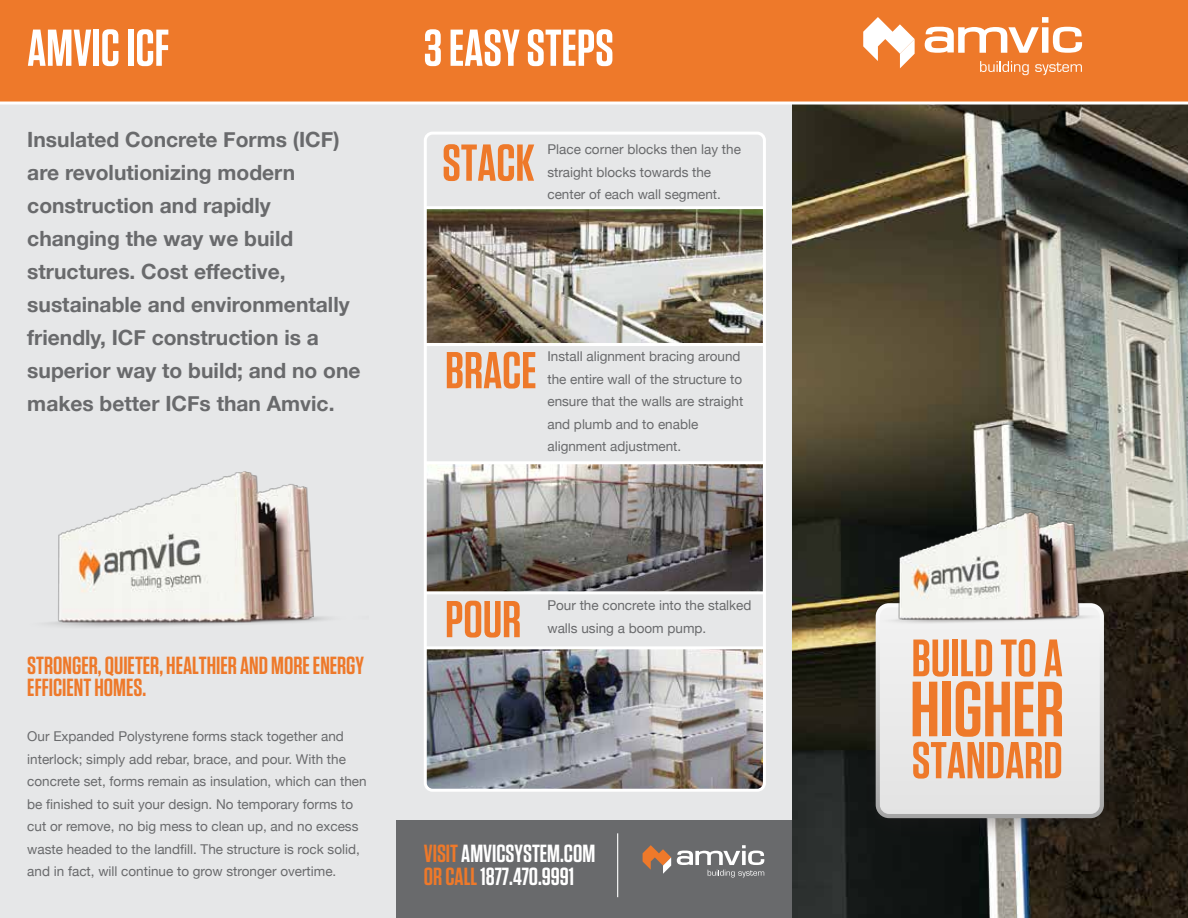
<style>
.page{position:relative;width:1188px;height:918px;background:#e6e7e8}
.page>*{position:absolute;margin:0;border:0;box-sizing:border-box;transform-origin:0 0}
.t1{font:600 78px "Tungsten";color:#ee792a}
.t2{font:600 52.5px "Tungsten";color:#ee792a}
.t3{font:600 51.75px "Tungsten";color:#ee792a}
.t4{font:600 51.75px "Tungsten";color:#fff}
.t5{font:600 24.75px/22.5px "Tungsten";color:#ee792a}
.t6{font:600 24.75px/22.5px "Tungsten";color:#fff}
.t7{font:700 21px/33px "Helvetica Neue";color:#696a6c}
.t8{font:13.5px/22.5px "Helvetica Neue";color:#696a6c}
.s1{color:#ee792a}
</style>
<div class="page">
<div style="left:397px;top:821px;width:396px;height:97px;background:#696a6c"></div>
<img style="left:793px;top:105px;width:395px;height:813px">
<div style="left:0;top:0;width:1188px;height:103px;background:#ee792a"></div>
<svg style="left:925px;top:17px;width:157px;height:36px"></svg>
<svg style="left:863px;top:17px;width:52px;height:51px"></svg>
<svg style="left:980px;top:61px;width:49px;height:14px"></svg>
<svg style="left:1035px;top:62px;width:47px;height:13px"></svg>
<hr style="left:0;top:102px;width:1188px;height:3px;background:#fff">
<img style="left:825px;top:552px;width:337px;height:323px">
<svg style="left:876px;top:603px;width:228px;height:215px"></svg>
<svg style="left:880px;top:624px;width:220px;height:190px"></svg>
<img style="left:48px;top:471px;width:279px;height:156px">
<img style="left:877px;top:512px;width:241px;height:112px">
<img style="left:428px;top:209px;width:334px;height:134px">
<img style="left:428px;top:464px;width:334px;height:127px">
<img style="left:428px;top:649px;width:334px;height:139px">
<div style="left:424px;top:132px;width:342px;height:660px;border:3px solid #fff;border-radius:7px"></div>
<hr style="left:425px;top:343px;width:339px;height:3px;background:#fff">
<hr style="left:425px;top:206px;width:339px;height:3px;background:#fff">
<hr style="left:425px;top:461px;width:338px;height:3px;background:#fff">
<hr style="left:425px;top:646px;width:339px;height:3px;background:#fff">
<hr style="left:425px;top:591px;width:338px;height:3px;background:#fff">
<svg style="left:643px;top:845px;width:28px;height:29px"></svg>
<svg style="left:677px;top:845px;width:87px;height:33px"></svg>
<hr style="left:617px;top:833px;width:1px;height:64px;background:#fff">
<h3 class="t4" style="left:27px;top:21px;width:144px">AMVIC ICF</h3>
<h3 class="t4" style="left:424px;top:21px;width:192px">3 EASY STEPS</h3>
<p class="t7" style="left:27px;top:124px;width:335px">Insulated Concrete Forms (ICF) are revolutionizing modern construction and rapidly changing the way we build structures. Cost effective, sustainable and environmentally friendly, ICF construction is a superior way to build; and no one makes better ICFs than Amvic.</p>
<h3 class="t3" style="left:442px;top:136px;width:94px">STACK</h3>
<p class="t8" style="left:547px;top:139px;width:195px">Place corner blocks then lay the straight blocks towards the center of each wall segment.</p>
<h3 class="t3" style="left:445px;top:343px;width:93px">BRACE</h3>
<p class="t8" style="left:547px;top:346px;width:197px">Install alignment bracing around the entire wall of the structure to ensure that the walls are straight and plumb and to enable alignment adjustment.</p>
<h3 class="t5" style="left:27px;top:655px;width:338px">STRONGER, QUIETER, HEALTHIER AND MORE ENERGY<br>EFFICIENT HOMES.</h3>
<p class="t8" style="left:27px;top:726px;width:341px">Our Expanded Polystyrene forms stack together and interlock; simply add rebar, brace, and pour. With the concrete set, forms remain as insulation, which can then be finished to suit your design. No temporary forms to cut or remove, no big mess to clean up, and no excess waste headed to the landfill. The structure is rock solid, and in fact, will continue to grow stronger overtime.</p>
<h3 class="t3" style="left:445px;top:592px;width:78px">POUR</h3>
<p class="t8" style="left:547px;top:595px;width:206px">Pour the concrete into the stalked walls using a boom pump.</p>
<h3 class="t6" style="left:424px;top:843px;width:173px"><span class="s1">VISIT</span> AMVICSYSTEM.COM<br><span class="s1">OR CALL</span> 1877.470.9991</h3>
<h2 class="t2" style="left:912px;top:630px;width:153px">BUILD TO A</h2>
<h1 class="t1" style="left:910px;top:668px;width:156px">HIGHER</h1>
<h3 class="t3" style="left:912px;top:733px;width:153px">STANDARD</h3>
</div>
